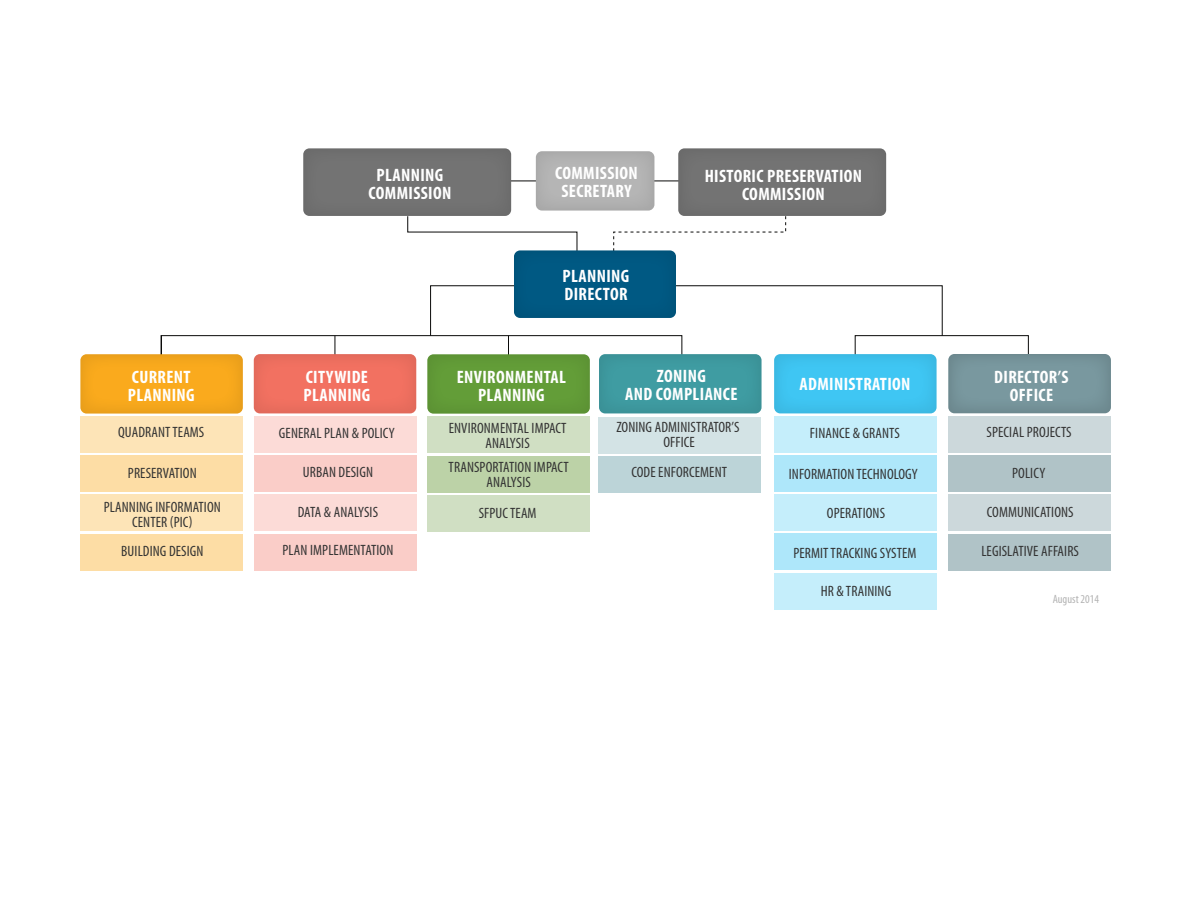
<style>
.page{position:relative;width:1188px;height:918px;background:#fff}
.page>*{position:absolute;margin:0;border:0;box-sizing:border-box;transform-origin:0 0}
.t1{font:700 condensed 18px/18px "Myriad Pro";letter-spacing:.02em;color:#fff;text-align:center}
.t2{font:condensed 15px/15px "Myriad Pro";letter-spacing:.005em;color:#333;text-align:center}
.t3{font:condensed 12px "Myriad Pro";color:#b3b3b3}
</style>
<div class="page">
<svg style="left:160px;top:285px;width:869px;height:75px"></svg>
<div style="left:948px;top:354px;width:163px;height:59px;background:#78979e;border-radius:6px"></div>
<div style="left:427px;top:354px;width:163px;height:60px;background:#629c37;border-radius:6px"></div>
<div style="left:427px;top:417px;width:163px;height:36px;background:#d0dfc3"></div>
<div style="left:427px;top:456px;width:163px;height:36px;background:#bcd2a7"></div>
<div style="left:427px;top:495px;width:163px;height:36px;background:#d0dfc3"></div>
<div style="left:599px;top:354px;width:163px;height:59px;background:#3e9ba1;border-radius:6px"></div>
<div style="left:599px;top:417px;width:162px;height:36px;background:#d3e3e5"></div>
<div style="left:599px;top:456px;width:162px;height:36px;background:#bcd4d8"></div>
<div style="left:81px;top:417px;width:162px;height:36px;background:#fde4b7"></div>
<div style="left:81px;top:495px;width:162px;height:36px;background:#fde4b7"></div>
<div style="left:81px;top:455px;width:162px;height:37px;background:#fddda5"></div>
<div style="left:81px;top:534px;width:162px;height:36px;background:#fddda5"></div>
<div style="left:949px;top:417px;width:162px;height:36px;background:#ccd8db"></div>
<div style="left:949px;top:495px;width:162px;height:36px;background:#ccd8db"></div>
<div style="left:949px;top:455px;width:162px;height:37px;background:#b0c3c7"></div>
<div style="left:949px;top:534px;width:162px;height:36px;background:#b0c3c7"></div>
<div style="left:80px;top:354px;width:163px;height:60px;background:linear-gradient(to right,#f6a71c,#f6a71c);border-radius:6px"></div>
<div style="left:254px;top:417px;width:163px;height:36px;background:#fcdbd7"></div>
<div style="left:254px;top:495px;width:163px;height:36px;background:#fcdbd7"></div>
<div style="left:254px;top:456px;width:163px;height:36px;background:#facdc8"></div>
<div style="left:254px;top:534px;width:163px;height:36px;background:#facdc8"></div>
<div style="left:254px;top:354px;width:162px;height:59px;background:#f17060;border-radius:6px"></div>
<div style="left:774px;top:417px;width:163px;height:36px;background:#c5eefb"></div>
<div style="left:774px;top:456px;width:163px;height:36px;background:#aee7fa"></div>
<div style="left:774px;top:533px;width:163px;height:37px;background:#aee7fa"></div>
<div style="left:774px;top:495px;width:163px;height:36px;background:#c5eefb"></div>
<div style="left:774px;top:354px;width:163px;height:59px;background:linear-gradient(to right,#3ec3f0,#3ec3ef);border-radius:6px"></div>
<div style="left:774px;top:573px;width:163px;height:36px;background:#c5eefb"></div>
<hr style="left:510px;top:181px;width:171px;height:1px;background:#0a0a09">
<div style="left:303px;top:148px;width:208px;height:68px;background:#737373;border-radius:6px"></div>
<svg style="left:613px;top:215px;width:173px;height:39px"></svg>
<svg style="left:407px;top:215px;width:171px;height:39px"></svg>
<div style="left:536px;top:151px;width:118px;height:60px;background:#b3b3b3;border-radius:6px"></div>
<div style="left:678px;top:148px;width:208px;height:68px;background:#737373;border-radius:6px"></div>
<div style="left:514px;top:250px;width:162px;height:68px;background:#005983;border-radius:6px"></div>
<p class="t1" style="left:369px;top:165px;width:84px">PLANNING<br>COMMISSION</p>
<p class="t1" style="left:555px;top:164px;width:84px">COMMISSION<br>SECRETARY</p>
<p class="t1" style="left:705px;top:166px;width:159px">HISTORIC PRESERVATION<br>COMMISSION</p>
<p class="t1" style="left:563px;top:266px;width:68px;text-align:left">PLANNING<br>DIRECTOR</p>
<p class="t1" style="left:128px;top:368px;width:68px;text-align:left">CURRENT<br>PLANNING</p>
<p class="t2" style="left:118px;top:425px;width:88px">QUADRANT TEAMS</p>
<p class="t2" style="left:128px;top:465px;width:70px">PRESERVATION</p>
<p class="t2" style="left:104px;top:499px;width:118px">PLANNING INFORMATION<br>CENTER (PIC)</p>
<p class="t2" style="left:121px;top:544px;width:84px">BUILDING DESIGN</p>
<p class="t1" style="left:304px;top:368px;width:68px;text-align:left">CITYWIDE<br>PLANNING</p>
<p class="t2" style="left:279px;top:425px;width:117px">GENERAL PLAN &amp; POLICY</p>
<p class="t2" style="left:303px;top:464px;width:72px">URBAN DESIGN</p>
<p class="t2" style="left:298px;top:505px;width:82px">DATA &amp; ANALYSIS</p>
<p class="t2" style="left:283px;top:542px;width:112px">PLAN IMPLEMENTATION</p>
<p class="t1" style="left:457px;top:368px;width:111px">ENVIRONMENTAL<br>PLANNING</p>
<p class="t2" style="left:449px;top:421px;width:119px">ENVIRONMENTAL IMPACT<br>ANALYSIS</p>
<p class="t2" style="left:449px;top:460px;width:122px">TRANSPORTATION IMPACT<br>ANALYSIS</p>
<p class="t2" style="left:479px;top:505px;width:59px">SFPUC TEAM</p>
<p class="t1" style="left:625px;top:367px;width:114px">ZONING<br>AND COMPLIANCE</p>
<p class="t2" style="left:616px;top:420px;width:125px">ZONING ADMINISTRATOR’S<br>OFFICE</p>
<p class="t2" style="left:631px;top:464px;width:97px">CODE ENFORCEMENT</p>
<p class="t1" style="left:800px;top:375px;width:112px">ADMINISTRATION</p>
<p class="t2" style="left:810px;top:425px;width:91px">FINANCE &amp; GRANTS</p>
<p class="t2" style="left:789px;top:466px;width:130px">INFORMATION TECHNOLOGY</p>
<p class="t2" style="left:827px;top:505px;width:60px">OPERATIONS</p>
<p class="t2" style="left:793px;top:546px;width:125px">PERMIT TRACKING SYSTEM</p>
<p class="t2" style="left:821px;top:583px;width:72px">HR &amp; TRAINING</p>
<p class="t1" style="left:994px;top:368px;width:76px">DIRECTOR’S<br>OFFICE</p>
<p class="t2" style="left:987px;top:425px;width:87px">SPECIAL PROJECTS</p>
<p class="t2" style="left:1012px;top:465px;width:35px">POLICY</p>
<p class="t2" style="left:987px;top:504px;width:88px">COMMUNICATIONS</p>
<p class="t2" style="left:981px;top:544px;width:99px">LEGISLATIVE AFFAIRS</p>
<p class="t3" style="left:1053px;top:592px;width:48px">August 2014</p>
</div>
